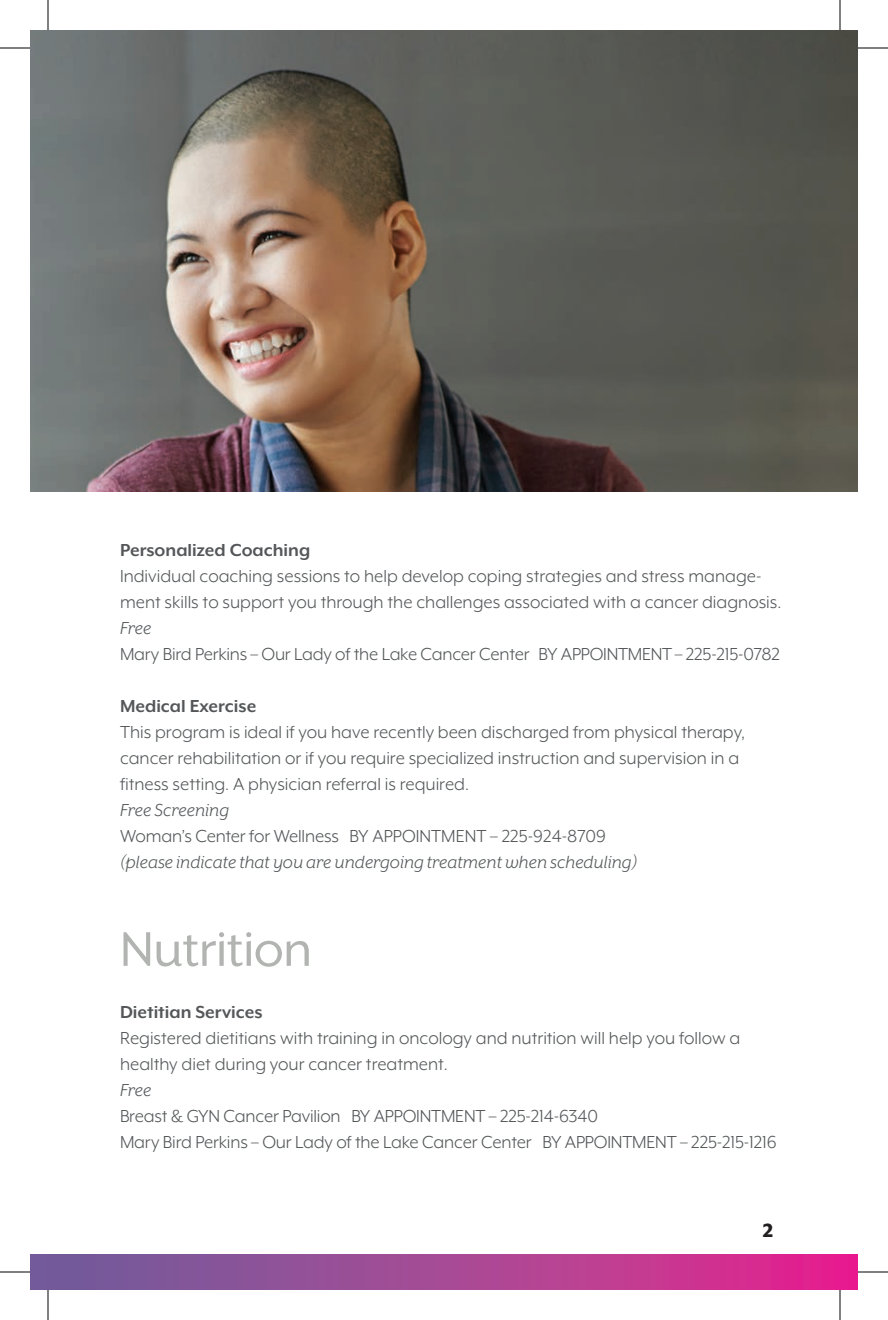
<style>
.page{position:relative;width:888px;height:1320px;background:#fff}
.page>*{position:absolute;margin:0;border:0;box-sizing:border-box;transform-origin:0 0}
.t1{font:56px "Mr Eaves XL San OT";letter-spacing:-.01em;color:#b2b4b2}
.t2{font:800 22px "Mr Eaves XL Mod OT";color:#231f20}
.t3{font:20px/26px "Mr Eaves XL Mod OT";color:#545759}
.t4{font:italic 20px "Mr Eaves XL San OT";color:#545759}
.t5{font:700 20px "Mr Eaves XL Mod OT";color:#545759}
</style>
<div class="page">
<img style="left:30px;top:30px;width:828px;height:462px">
<div style="left:30px;top:1254px;width:828px;height:36px;background:linear-gradient(to right,#6c639c,#e5278f)"></div>
<svg style="left:0;top:47px;width:30px;height:1px"></svg>
<svg style="left:858px;top:47px;width:30px;height:1px"></svg>
<svg style="left:0;top:1271px;width:30px;height:1px"></svg>
<svg style="left:858px;top:1271px;width:30px;height:1px"></svg>
<svg style="left:47px;top:0;width:1px;height:30px"></svg>
<svg style="left:47px;top:1290px;width:1px;height:30px"></svg>
<svg style="left:839px;top:0;width:1px;height:30px"></svg>
<svg style="left:839px;top:1290px;width:1px;height:30px"></svg>
<hr style="left:0;top:48px;width:30px;height:1px;background:#000">
<hr style="left:858px;top:48px;width:30px;height:1px;background:#000">
<hr style="left:0;top:1272px;width:30px;height:1px;background:#000">
<hr style="left:858px;top:1272px;width:30px;height:1px;background:#000">
<hr style="left:48px;top:0;width:1px;height:30px;background:#000">
<hr style="left:48px;top:1290px;width:1px;height:30px;background:#000">
<hr style="left:840px;top:0;width:1px;height:30px;background:#000">
<hr style="left:840px;top:1290px;width:1px;height:30px;background:#000">
<p class="t5" style="left:120px;top:540px;width:192px">Personalized Coaching</p>
<p class="t3" style="left:120px;top:563px;width:663px">Individual coaching sessions to help develop coping strategies and stress manage&shy;ment skills to support you through the challenges associated with a cancer diagnosis.</p>
<p class="t4" style="left:120px;top:618px;width:33px">Free</p>
<p class="t3" style="left:120px;top:641px;width:662px">Mary Bird Perkins – Our Lady of the Lake Cancer Center BY APPOINTMENT – 225-215-0782</p>
<p class="t5" style="left:120px;top:696px;width:138px">Medical Exercise</p>
<p class="t3" style="left:120px;top:719px;width:627px">This program is ideal if you have recently been discharged from physical therapy, cancer rehabilitation or if you require specialized instruction and supervision in a fitness setting. A physician referral is required.</p>
<p class="t4" style="left:120px;top:800px;width:111px">Free Screening</p>
<p class="t3" style="left:120px;top:823px;width:487px">Woman’s Center for Wellness BY APPOINTMENT – 225-924-8709</p>
<p class="t4" style="left:120px;top:852px;width:519px">(please indicate that you are undergoing treatment when scheduling)</p>
<h1 class="t1" style="left:120px;top:921px;width:194px">Nutrition</h1>
<p class="t5" style="left:120px;top:1002px;width:144px">Dietitian Services</p>
<p class="t3" style="left:120px;top:1025px;width:622px">Registered dietitians with training in oncology and nutrition will help you follow a healthy diet during your cancer treatment.</p>
<p class="t4" style="left:120px;top:1080px;width:33px">Free</p>
<p class="t3" style="left:120px;top:1103px;width:658px">Breast &amp; GYN Cancer Pavilion BY APPOINTMENT – 225-214-6340<br>Mary Bird Perkins – Our Lady of the Lake Cancer Center BY APPOINTMENT – 225-215-1216</p>
<p class="t2" style="left:763px;top:1219px;width:12px">2</p>
</div>
